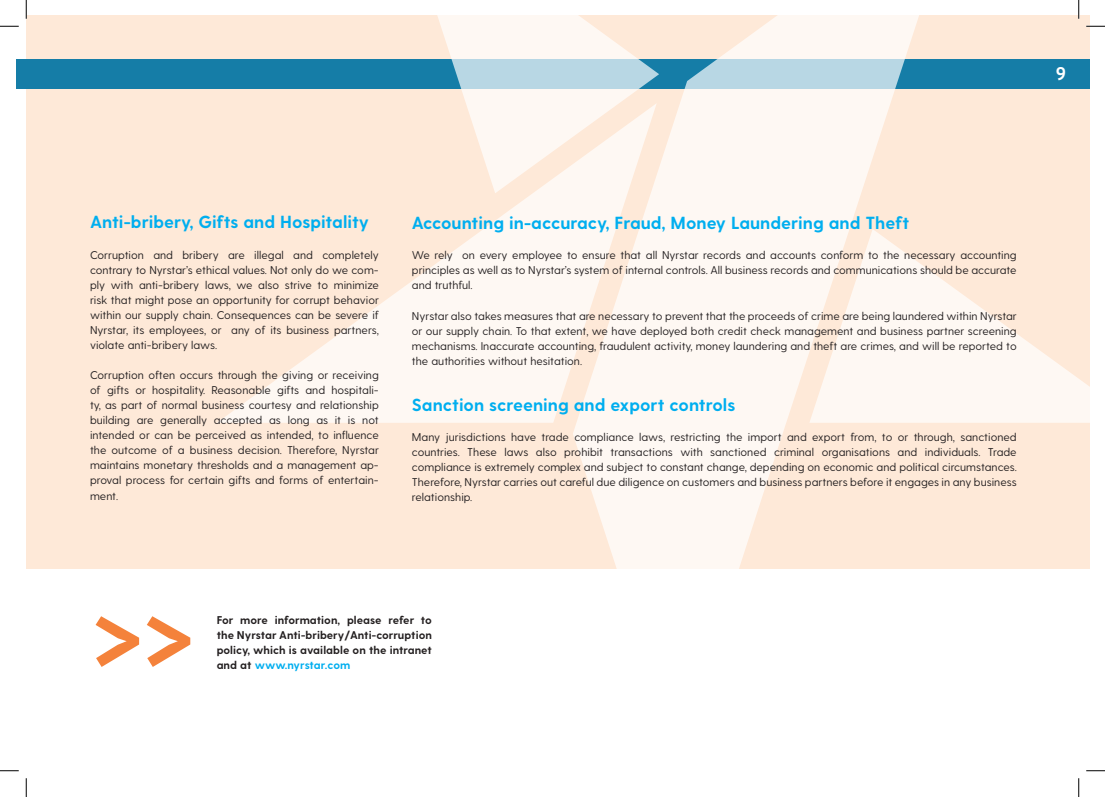
<style>
.page{position:relative;width:1105px;height:797px;background:#fff}
.page>*{position:absolute;margin:0;border:0;box-sizing:border-box;transform-origin:0 0}
.t1{font:700 18.12px "PT Sans";color:#fff}
.t2{font:700 17.5px "Greycliff CF";color:#00aeef}
.t3{font:11.25px/15px "Greycliff CF";color:#231f20;text-align:justify}
.t4{font:700 11.25px/15px "Greycliff CF";color:#231f20;text-align:justify}
.s1{color:#00aeef}
</style>
<div class="page">
<div style="left:26px;top:16px;width:1063px;height:552px;background:#fee9d8"></div>
<svg style="left:96px;top:616px;width:94px;height:51px"></svg>
<div style="left:16px;top:59px;width:1073px;height:30px;background:#157da7"></div>
<svg style="left:438px;top:16px;width:135px;height:87px;background:#dee7e9"></svg>
<svg style="left:573px;top:16px;width:390px;height:553px;fill:#fef8f3"></svg>
<svg style="left:217px;top:103px;width:440px;height:320px"></svg>
<svg style="left:809px;top:229px;width:280px;height:194px;fill:#fef8f3"></svg>
<svg style="left:0;top:25px;width:19px;height:2px"></svg>
<svg style="left:1086px;top:25px;width:19px;height:2px"></svg>
<svg style="left:0;top:770px;width:19px;height:1px"></svg>
<svg style="left:1086px;top:770px;width:19px;height:1px"></svg>
<svg style="left:25px;top:0;width:2px;height:19px"></svg>
<svg style="left:25px;top:778px;width:2px;height:19px"></svg>
<svg style="left:1078px;top:0;width:1px;height:19px"></svg>
<svg style="left:1078px;top:778px;width:1px;height:19px"></svg>
<h1 class="t1" style="left:1056px;top:61px;width:12px">9</h1>
<h2 class="t2" style="left:90px;top:211px;width:281px">Anti-bribery, Gifts and Hospitality</h2>
<p class="t3" style="left:90px;top:248px;width:290px">Corruption and bribery are illegal and completely contrary to Nyrstar’s ethical values. Not only do we com&shy;ply with anti-bribery laws, we also strive to minimize risk that might pose an opportunity for corrupt behavior within our supply chain. Consequences can be severe if Nyrstar, its employees, or any of its business partners, violate anti-bribery laws.</p>
<p class="t3" style="left:90px;top:368px;width:290px">Corruption often occurs through the giving or receiving of gifts or hospitality. Reasonable gifts and hospitali&shy;ty, as part of normal business courtesy and relationship building are generally accepted as long as it is not intended or can be perceived as intended, to influence the outcome of a business decision. Therefore, Nyrstar maintains monetary thresholds and a management ap&shy;proval process for certain gifts and forms of entertain&shy;ment.</p>
<h2 class="t2" style="left:412px;top:213px;width:499px">Accounting in-accuracy, Fraud, Money Laundering and Theft</h2>
<p class="t3" style="left:412px;top:248px;width:606px">We rely on every employee to ensure that all Nyrstar records and accounts conform to the necessary accounting principles as well as to Nyrstar’s system of internal controls. All business records and communications should be accurate and truthful.</p>
<p class="t3" style="left:412px;top:308px;width:606px">Nyrstar also takes measures that are necessary to prevent that the proceeds of crime are being laundered within Nyrstar or our supply chain. To that extent, we have deployed both credit check management and business partner screening mechanisms. Inaccurate accounting, fraudulent activity, money laundering and theft are crimes, and will be reported to the authorities without hesitation.</p>
<h2 class="t2" style="left:412px;top:394px;width:325px">Sanction screening and export controls</h2>
<p class="t3" style="left:412px;top:429px;width:606px">Many jurisdictions have trade compliance laws, restricting the import and export from, to or through, sanctioned countries. These laws also prohibit transactions with sanctioned criminal organisations and individuals. Trade compliance is extremely complex and subject to constant change, depending on economic and political circumstances.<br>Therefore, Nyrstar carries out careful due diligence on customers and business partners before it engages in any business relationship.</p>
<p class="t4" style="left:217px;top:612px;width:217px">For more information, please refer to the Nyrstar Anti-bribery/Anti-corruption policy, which is available on the intranet and at <span class="s1">www.nyrstar.com</span></p>
</div>
